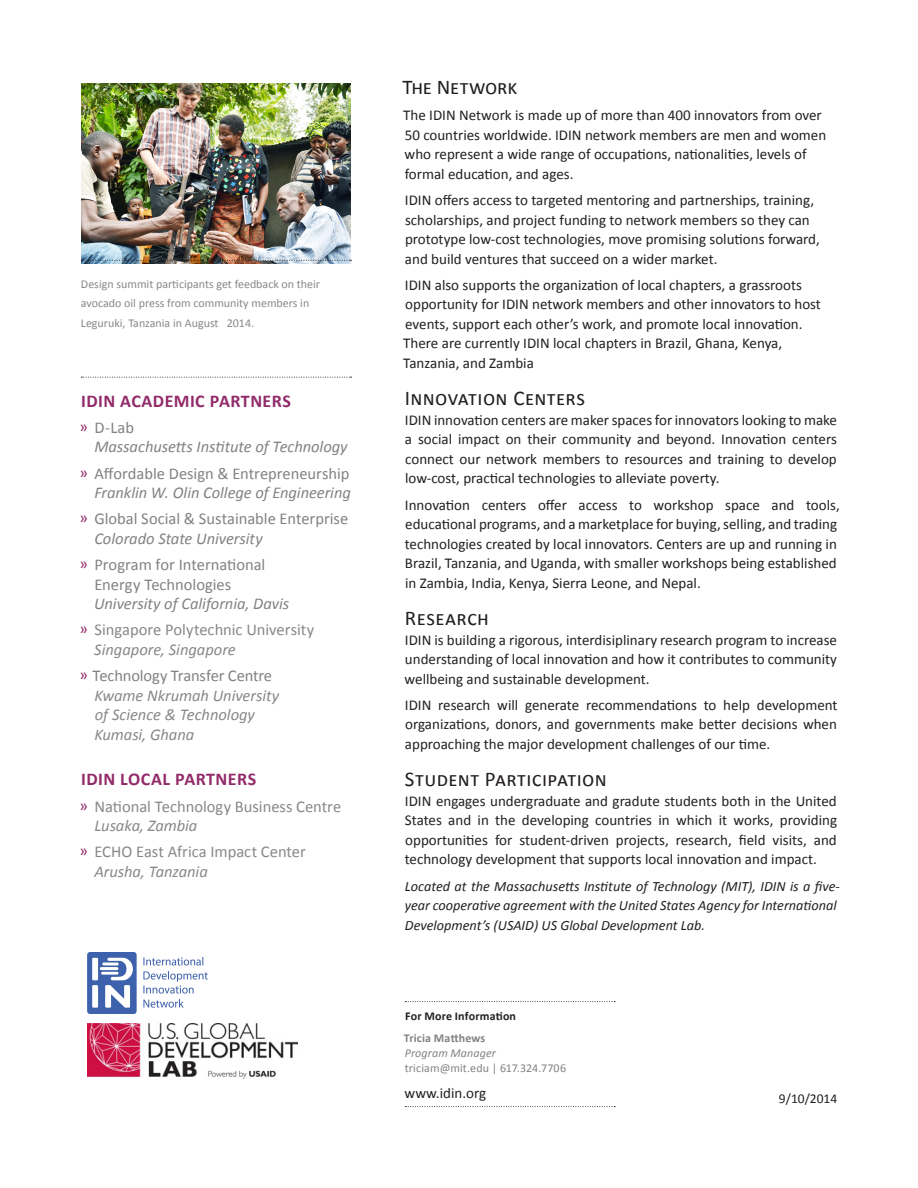
<style>
.page{position:relative;width:918px;height:1188px;background:#fff}
.page>*{position:absolute;margin:0;border:0;box-sizing:border-box;transform-origin:0 0}
.t1{font:21px "Calibri";letter-spacing:.015em;color:#231f20}
.t2{font:21px "Calibri";letter-spacing:-.01em;color:#231f20}
.Section{font:700 18px "Calibri";letter-spacing:.025em;color:#922b69}
.Priorities{font:700 18px "Calibri";letter-spacing:.025em;color:#922b69}
.t3{font:16.5px/19.5px "Calibri";color:#888}
.t4{font:16.5px/19.5px "Calibri";color:#808285}
.t5{font:italic 16.5px/19.5px "Calibri";letter-spacing:-.005em;color:#808285}
.t6{font:italic 16.5px/19.5px "Calibri";letter-spacing:-.005em;color:#888}
.t7{font:15px/19.5px "Calibri";color:#231f20}
.t8{font:italic 14.25px/19.5px "Calibri";color:#231f20}
.t9{font:13.5px "Calibri";color:#231f20}
.t10{font:12px/19.5px "Calibri";color:#888}
.Contact{font:12px/15px "Calibri";letter-spacing:.01em;color:#808285}
.t11{font:700 12px "Calibri";letter-spacing:.015em;color:#231f20}
.s1{font-style:normal;color:#922b69}
.s2{font-style:normal}
.s3{color:#922b69}
.s4{font-style:italic}
.s5{font-style:normal;color:#808285}
.s6{font-weight:700}
</style>
<div class="page">
<svg style="left:405px;top:1001px;width:210px;height:1px"></svg>
<svg style="left:405px;top:1106px;width:210px;height:1px"></svg>
<svg style="left:81px;top:377px;width:271px;height:1px"></svg>
<img style="left:81px;top:84px;width:270px;height:180px">
<svg style="left:81px;top:260px;width:271px;height:1px"></svg>
<img style="left:87px;top:1024px;width:210px;height:55px">
<img style="left:87px;top:953px;width:121px;height:60px">
<p class="t10" style="left:81px;top:274px;width:241px">Design summit participants get feedback on their avocado oil press from community members in<br>Leguruki, Tanzania in August 2014.</p>
<p class="Section" style="left:81px;top:389px;width:211px">IDIN ACADEMIC PARTNERS</p>
<p class="t5" style="left:94px;top:417px;width:255px;text-indent:-15px"><span class="s1">ͫ</span> <span class="s2">D-Lab<br></span>Massachusetts Institute of Technology</p>
<p class="t5" style="left:80px;top:463px;width:273px;text-align:right"><span class="s1">ͫ</span> <span class="s2">Affordable Design &amp; Entrepreneurship<br></span>Franklin W. Olin College of Engineering</p>
<p class="t4" style="left:94px;top:509px;width:255px;text-indent:-15px"><span class="s3">ͫ</span> Global Social &amp; Sustainable Enterprise<br><span class="s4">Colorado State University</span></p>
<p class="t4" style="left:94px;top:555px;width:197px;text-indent:-15px"><span class="s3">ͫ</span> Program for International<br>Energy Technologies<br><span class="s4">University of California, Davis</span></p>
<p class="t3" style="left:94px;top:620px;width:221px;text-indent:-15px"><span class="s3">ͫ</span> Singapore Polytechnic University<br><span class="s4">Singapore, Singapore</span></p>
<p class="t6" style="left:94px;top:665px;width:186px;text-indent:-15px"><span class="s1">ͫ</span> <span class="s5">Technology Transfer Centre<br></span>Kwame Nkrumah University of Science &amp; Technology<br>Kumasi, Ghana</p>
<p class="Priorities" style="left:81px;top:768px;width:177px">IDIN LOCAL PARTNERS</p>
<p class="t3" style="left:94px;top:797px;width:248px;text-indent:-15px"><span class="s3">ͫ</span> National Technology Business Centre<br><span class="s4">Lusaka, Zambia</span></p>
<p class="t3" style="left:94px;top:842px;width:213px;text-indent:-15px"><span class="s3">ͫ</span> ECHO East Africa Impact Center<br><span class="s4">Arusha, Tanzania</span></p>
<p class="t2" style="left:403px;top:74px;width:116px">The Network</p>
<p class="t7" style="left:403px;top:106px;width:424px">The IDIN Network is made up of more than 400 innovators from over 50 countries worldwide. IDIN network members are men and women who represent a wide range of occupations, nationalities, levels of formal education, and ages.</p>
<p class="t7" style="left:405px;top:190px;width:416px">IDIN offers access to targeted mentoring and partnerships, training, scholarships, and project funding to network members so they can prototype low-cost technologies, move promising solutions forward, and build ventures that succeed on a wider market.</p>
<p class="t7" style="left:403px;top:275px;width:419px">IDIN also supports the organization of local chapters, a grassroots opportunity for IDIN network members and other innovators to host events, support each other’s work, and promote local innovation.<br>There are currently IDIN local chapters in Brazil, Ghana, Kenya, Tanzania, and Zambia</p>
<p class="t1" style="left:405px;top:385px;width:182px">Innovation Centers</p>
<p class="t7" style="left:405px;top:410px;width:434px;text-align:justify">IDIN innovation centers are maker spaces for innovators looking to make a social impact on their community and beyond. Innovation centers connect our network members to resources and training to develop low-cost, practical technologies to alleviate poverty.</p>
<p class="t7" style="left:405px;top:495px;width:437px">Innovation centers offer access to workshop space and tools, educational programs, and a marketplace for buying, selling, and trading technologies created by local innovators. Centers are up and running in Brazil, Tanzania, and Uganda, with smaller workshops being established in Zambia, India, Kenya, Sierra Leone, and Nepal.</p>
<p class="t1" style="left:405px;top:605px;width:86px">Research</p>
<p class="t7" style="left:405px;top:630px;width:434px;text-align:justify">IDIN is building a rigorous, interdisiplinary research program to increase understanding of local innovation and how it contributes to community wellbeing and sustainable development.</p>
<p class="t7" style="left:405px;top:695px;width:434px;text-align:justify">IDIN research will generate recommendations to help development organizations, donors, and governments make better decisions when approaching the major development challenges of our time.</p>
<p class="t1" style="left:405px;top:766px;width:203px">Student Participation</p>
<p class="t7" style="left:405px;top:791px;width:434px;text-align:justify">IDIN engages undergraduate and gradute students both in the United States and in the developing countries in which it works, providing opportunities for student-driven projects, research, field visits, and technology development that supports local innovation and impact.</p>
<p class="t8" style="left:405px;top:876px;width:437px">Located at the Massachusetts Institute of Technology (MIT), IDIN is a five&shy;year cooperative agreement with the United States Agency for International<br>Development’s (USAID) US Global Development Lab.</p>
<p class="t11" style="left:405px;top:1008px;width:112px">For More Information</p>
<p class="Contact" style="left:404px;top:1030px;width:164px"><span class="s6">Tricia Matthews<br></span><span class="s4">Program Manager </span>triciam@mit.edu | 617.324.7706</p>
<p class="t7" style="left:405px;top:1083px;width:83px">www.idin.org</p>
<p class="t9" style="left:779px;top:1090px;width:60px">9/10/2014</p>
</div>
